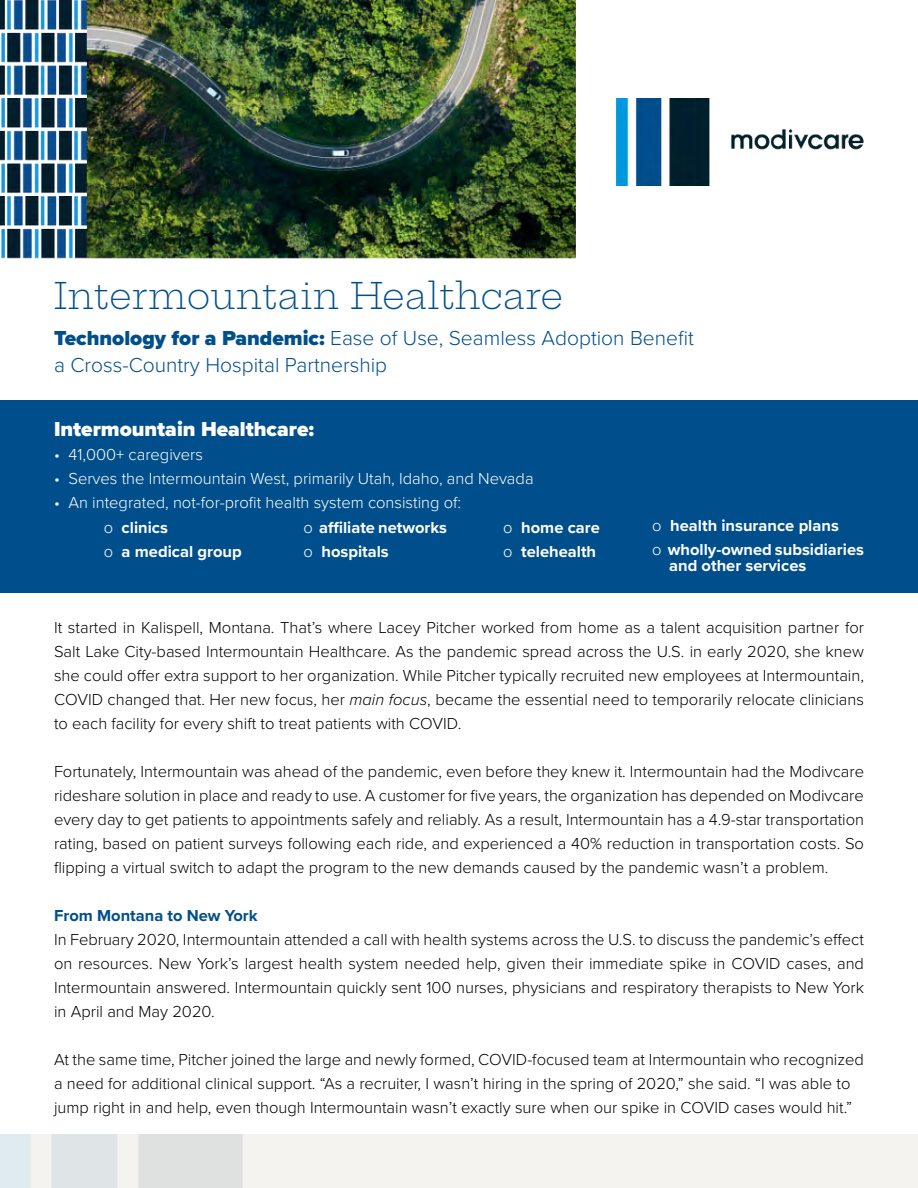
<style>
.page{position:relative;width:918px;height:1188px;background:#fff}
.page>*{position:absolute;margin:0;border:0;box-sizing:border-box;transform-origin:0 0}
.t1{font:200 36px "Hepta Slab";color:#004f8c}
.t2{font:300 21px "Proxima Nova";color:#004f8c}
.t3{font:900 21px "Proxima Nova";color:#fff}
.t4{font:300 16.5px/24px "Proxima Nova";color:#000;text-align:justify}
.t5{font:700 16.5px "Proxima Nova";color:#fff}
.t6{font:300 16.5px "Proxima Nova";color:#fff}
.t7{font:700 16.5px "Proxima Nova";color:#004f8c}
.s1{font-weight:900}
.s2{font-weight:300}
.s3{font-style:italic}
</style>
<div class="page">
<div style="left:1px;top:400px;width:917px;height:192px;background:#004f8c"></div>
<img style="left:0;top:0;width:864px;height:259px">
<p class="t1" style="left:54px;top:265px;width:511px">Intermountain Healthcare</p>
<p class="t2" style="left:54px;top:322px;width:641px"><span class="s1">Technology for a Pandemic:</span> Ease of Use, Seamless Adoption Benefit</p>
<p class="t2" style="left:54px;top:349px;width:335px">a Cross-Country Hospital Partnership</p>
<p class="t3" style="left:54px;top:413px;width:262px">Intermountain Healthcare:</p>
<p class="t6" style="left:54px;top:442px;width:150px">• 41,000+ caregivers</p>
<p class="t6" style="left:54px;top:466px;width:481px">• Serves the Intermountain West, primarily Utah, Idaho, and Nevada</p>
<p class="t6" style="left:54px;top:490px;width:409px">• An integrated, not-for-profit health system consisting of:</p>
<p class="t5" style="left:303px;top:515px;width:145px"><span class="s2">o</span> affiliate networks</p>
<p class="t5" style="left:303px;top:539px;width:87px"><span class="s2">o</span> hospitals</p>
<p class="t5" style="left:104px;top:515px;width:66px"><span class="s2">o</span> clinics</p>
<p class="t5" style="left:104px;top:539px;width:140px"><span class="s2">o</span> a medical group</p>
<p class="t5" style="left:503px;top:515px;width:98px"><span class="s2">o</span> home care</p>
<p class="t5" style="left:503px;top:539px;width:94px"><span class="s2">o</span> telehealth</p>
<p class="t5" style="left:652px;top:513px;width:188px"><span class="s2">o</span> health insurance plans</p>
<p class="t5" style="left:652px;top:537px;width:213px"><span class="s2">o</span> wholly-owned subsidiaries</p>
<p class="t5" style="left:669px;top:554px;width:139px">and other services</p>
<p class="t4" style="left:54px;top:614px;width:812px">It started in Kalispell, Montana. That’s where Lacey Pitcher worked from home as a talent acquisition partner for Salt Lake City-based Intermountain Healthcare. As the pandemic spread across the U.S. in early 2020, she knew she could offer extra support to her organization. While Pitcher typically recruited new employees at Intermountain, COVID changed that. Her new focus, her <span class="s3">main focus</span>, became the essential need to temporarily relocate clinicians to each facility for every shift to treat patients with COVID.</p>
<p class="t4" style="left:54px;top:758px;width:812px">Fortunately, Intermountain was ahead of the pandemic, even before they knew it. Intermountain had the Modivcare rideshare solution in place and ready to use. A customer for five years, the organization has depended on Modivcare every day to get patients to appointments safely and reliably. As a result, Intermountain has a 4.9-star transportation rating, based on patient surveys following each ride, and experienced a 40% reduction in transportation costs. So flipping a virtual switch to adapt the program to the new demands caused by the pandemic wasn’t a problem.</p>
<p class="t7" style="left:54px;top:903px;width:205px">From Montana to New York</p>
<p class="t4" style="left:54px;top:926px;width:812px">In February 2020, Intermountain attended a call with health systems across the U.S. to discuss the pandemic’s effect on resources. New York’s largest health system needed help, given their immediate spike in COVID cases, and Intermountain answered. Intermountain quickly sent 100 nurses, physicians and respiratory therapists to New York in April and May 2020.</p>
<p class="t4" style="left:54px;top:1046px;width:811px">At the same time, Pitcher joined the large and newly formed, COVID-focused team at Intermountain who recognized a need for additional clinical support. “As a recruiter, I wasn’t hiring in the spring of 2020,” she said. “I was able to</p>
<p class="t4" style="left:54px;top:1094px;width:800px">jump right in and help, even though Intermountain wasn’t exactly sure when our spike in COVID cases would hit.”</p>
</div>
